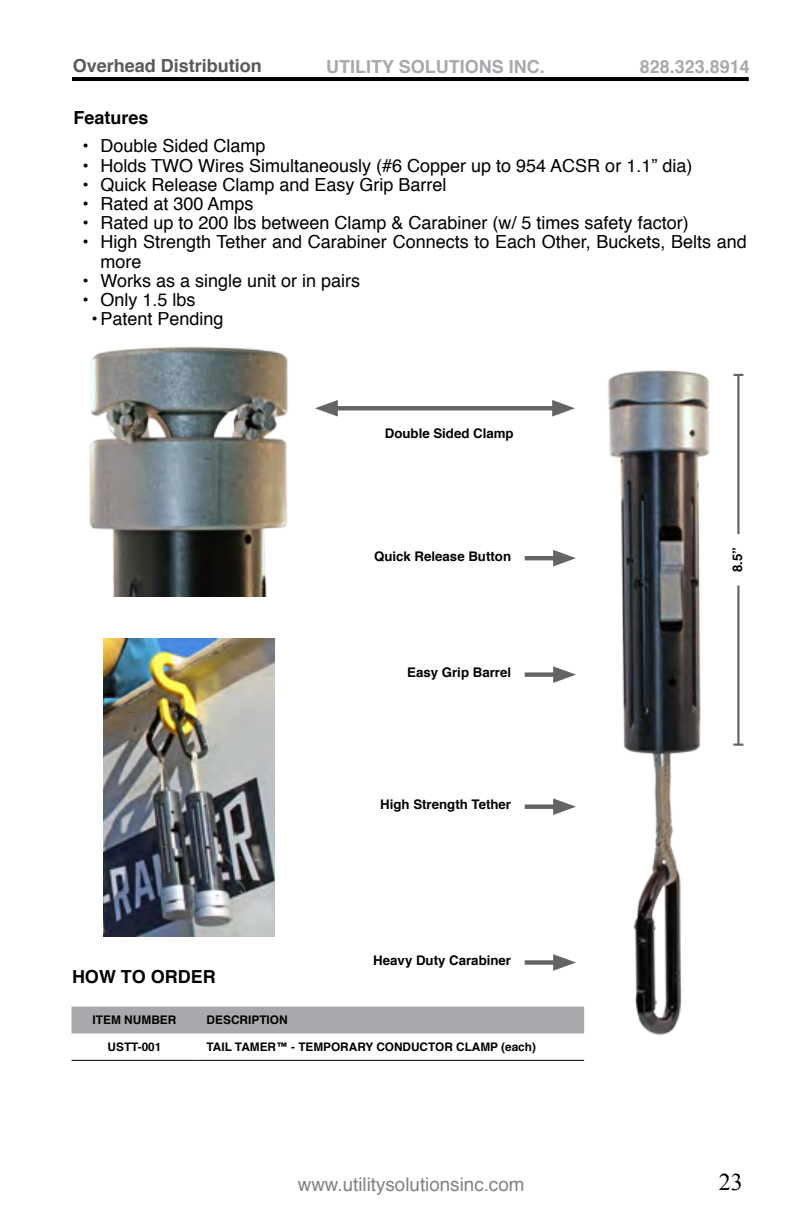
<style>
.page{position:relative;width:792px;height:1224px;background:#fff}
.page>*{position:absolute;margin:0;border:0;box-sizing:border-box;transform-origin:0 0}
.t1{font:24px "Times New Roman";color:#000}
.t2{font:18.8px "Helvetica";color:#808285}
.t3{font:18px/19.2px "Helvetica";color:#000}
.t4{font:700 18px "Helvetica";color:#a7a9ac}
.t5{font:700 18px "Helvetica";color:#58595b}
.t6{font:700 18px "Helvetica";color:#000}
.t7{font:700 13.2px "Helvetica";color:#000}
.t8{font:700 11.8px "Helvetica";color:#000}
</style>
<div class="page">
<hr style="left:72px;top:77px;width:677px;height:4px;background:#000">
<div style="left:72px;top:1007px;width:512px;height:26px;background:#a7a9ac"></div>
<hr style="left:72px;top:1060px;width:126px;height:1px;background:#000">
<hr style="left:198px;top:1060px;width:386px;height:1px;background:#000">
<img style="left:608px;top:370px;width:102px;height:666px">
<img style="left:89px;top:346px;width:199px;height:250px">
<hr style="left:329px;top:406px;width:232px;height:4px;background:#636466">
<svg style="left:315px;top:400px;width:23px;height:17px"></svg>
<svg style="left:552px;top:400px;width:23px;height:17px"></svg>
<img style="left:103px;top:638px;width:172px;height:299px">
<hr style="left:737px;top:375px;width:3px;height:159px;background:#636466">
<svg style="left:733px;top:374px;width:10px;height:2px"></svg>
<hr style="left:737px;top:585px;width:3px;height:160px;background:#636466">
<svg style="left:733px;top:744px;width:10px;height:2px"></svg>
<hr style="left:525px;top:556px;width:37px;height:4px;background:#636466">
<svg style="left:553px;top:550px;width:23px;height:16px"></svg>
<div style="left:525px;top:672px;width:37px;height:5px;background:#636466"></div>
<svg style="left:553px;top:666px;width:23px;height:17px"></svg>
<div style="left:525px;top:804px;width:37px;height:5px;background:#636466"></div>
<svg style="left:553px;top:798px;width:23px;height:17px"></svg>
<div style="left:525px;top:960px;width:37px;height:5px;background:#636466"></div>
<svg style="left:553px;top:954px;width:23px;height:17px"></svg>
<p class="t5" style="left:73px;top:51px;width:191px">Overhead Distribution</p>
<p class="t4" style="left:326px;top:52px;width:220px">UTILITY SOLUTIONS INC.</p>
<p class="t4" style="left:640px;top:52px;width:112px">828.323.8914</p>
<p class="t6" style="left:73px;top:103px;width:77px">Features</p>
<p class="t3" style="left:82px;top:137px;width:185px">• Double Sided Clamp</p>
<p class="t3" style="left:82px;top:156px;width:611px">• Holds TWO Wires Simultaneously (#6 Copper up to 954 ACSR or 1.1” dia)</p>
<p class="t3" style="left:82px;top:175px;width:366px">• Quick Release Clamp and Easy Grip Barrel</p>
<p class="t3" style="left:82px;top:195px;width:173px">• Rated at 300 Amps</p>
<p class="t3" style="left:82px;top:214px;width:608px">• Rated up to 200 lbs between Clamp &amp; Carabiner (w/ 5 times safety factor)</p>
<p class="t3" style="left:100px;top:233px;width:648px;text-indent:-18px">• High Strength Tether and Carabiner Connects to Each Other, Buckets, Belts and more</p>
<p class="t3" style="left:82px;top:272px;width:279px">• Works as a single unit or in pairs</p>
<p class="t3" style="left:82px;top:291px;width:115px">• Only 1.5 lbs</p>
<p class="t3" style="left:91px;top:310px;width:134px">•Patent Pending</p>
<p class="t7" style="left:385px;top:422px;width:130px">Double Sided Clamp</p>
<p class="t7" style="left:374px;top:545px;width:139px">Quick Release Button</p>
<p class="t7" style="left:407px;top:662px;width:105px">Easy Grip Barrel</p>
<p class="t7" style="left:380px;top:794px;width:132px">High Strength Tether</p>
<p class="t7" style="left:373px;top:950px;width:139px">Heavy Duty Carabiner</p>
<p class="t6" style="left:72px;top:962px;width:145px">HOW TO ORDER</p>
<p class="t8" style="left:93px;top:1011px;width:85px">ITEM NUMBER</p>
<p class="t8" style="left:207px;top:1011px;width:83px">DESCRIPTION</p>
<p class="t8" style="left:108px;top:1038px;width:55px">USTT-001</p>
<p class="t8" style="left:207px;top:1038px;width:331px">TAIL TAMER™ - TEMPORARY CONDUCTOR CLAMP (each)</p>
<p class="t2" style="left:298px;top:1170px;width:228px">www.utilitysolutionsinc.com</p>
<p class="t7" style="left:727px;top:572px;width:27px;rotate:-90deg">8.5”</p>
<h1 class="t1" style="left:719px;top:1166px;width:25px">23</h1>
</div>
